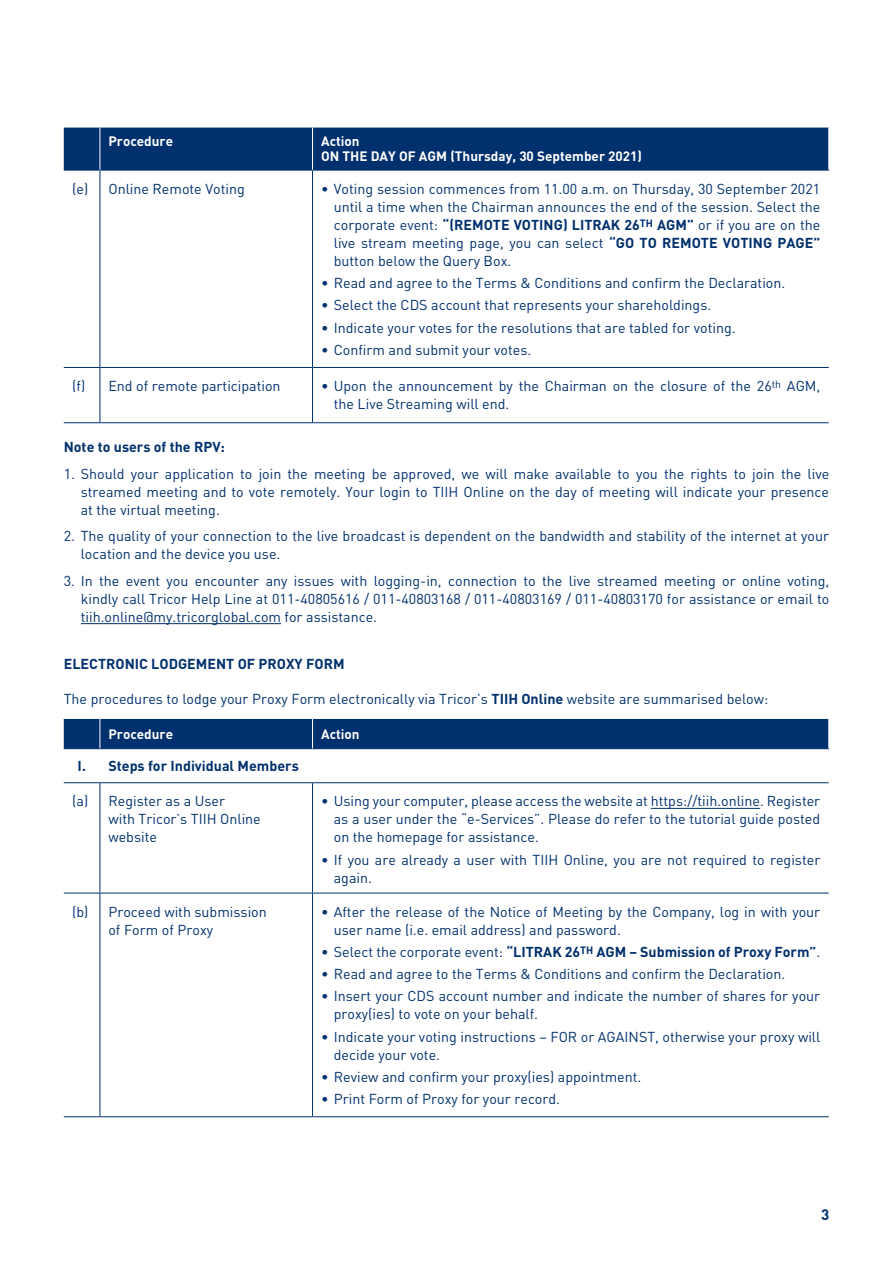
<style>
.page{position:relative;width:893px;height:1263px;background:#fff}
.page>*{position:absolute;margin:0;border:0;box-sizing:border-box;transform-origin:0 0}
.t1{font:700 15px "DIN Pro";color:#00306d}
._4_cols_copy{font:14.25px/18px "DIN Pro";color:#00306d}
._4_cols_1_copy{font:14.25px/18px "DIN Pro";color:#00306d;text-align:justify}
._4_cols_copy-2{font:700 14.25px "DIN Pro";color:#00306d}
._4_cols_1_copy-2{font:700 14.25px "DIN Pro";color:#00306d}
._4_cols{font:700 13.5px "DIN Pro";color:#fff}
.s1{font-weight:700}
.s2{font-weight:400}
</style>
<div class="page">
<hr style="left:81px;top:623px;width:200px;height:1px;background:#00306d">
<div style="left:64px;top:128px;width:764px;height:42px;background:#00306d"></div>
<hr style="left:100px;top:170px;width:1px;height:197px;background:#00306d">
<hr style="left:312px;top:170px;width:1px;height:197px;background:#00306d">
<hr style="left:100px;top:368px;width:1px;height:54px;background:#00306d">
<hr style="left:312px;top:368px;width:1px;height:54px;background:#00306d">
<hr style="left:64px;top:170px;width:36px;height:1px;background:#00306d">
<hr style="left:100px;top:170px;width:213px;height:1px;background:#00306d">
<hr style="left:313px;top:170px;width:516px;height:1px;background:#00306d">
<hr style="left:64px;top:367px;width:36px;height:1px;background:#00306d">
<hr style="left:100px;top:367px;width:213px;height:1px;background:#00306d">
<hr style="left:313px;top:367px;width:516px;height:1px;background:#00306d">
<hr style="left:64px;top:422px;width:36px;height:1px;background:#00306d">
<hr style="left:100px;top:422px;width:213px;height:1px;background:#00306d">
<hr style="left:313px;top:422px;width:516px;height:1px;background:#00306d">
<hr style="left:100px;top:128px;width:1px;height:42px;background:#fff">
<hr style="left:312px;top:128px;width:1px;height:42px;background:#fff">
<hr style="left:100px;top:783px;width:1px;height:110px;background:#00306d">
<hr style="left:312px;top:783px;width:1px;height:110px;background:#00306d">
<hr style="left:100px;top:893px;width:1px;height:223px;background:#00306d">
<hr style="left:312px;top:893px;width:1px;height:223px;background:#00306d">
<hr style="left:64px;top:782px;width:36px;height:1px;background:#00306d">
<hr style="left:100px;top:782px;width:213px;height:1px;background:#00306d">
<hr style="left:313px;top:782px;width:516px;height:1px;background:#00306d">
<hr style="left:64px;top:893px;width:36px;height:1px;background:#00306d">
<hr style="left:100px;top:893px;width:213px;height:1px;background:#00306d">
<hr style="left:313px;top:893px;width:516px;height:1px;background:#00306d">
<hr style="left:64px;top:1116px;width:36px;height:1px;background:#00306d">
<hr style="left:100px;top:1116px;width:213px;height:1px;background:#00306d">
<hr style="left:313px;top:1116px;width:516px;height:1px;background:#00306d">
<div style="left:64px;top:719px;width:765px;height:30px;background:#00306d"></div>
<hr style="left:651px;top:808px;width:109px;height:1px;background:#00306d">
<p class="_4_cols" style="left:108px;top:130px;width:66px">Procedure</p>
<p class="_4_cols" style="left:321px;top:130px;width:40px">Action</p>
<p class="_4_cols" style="left:321px;top:145px;width:323px">ON THE DAY OF AGM (Thursday, 30 September 2021)</p>
<p class="_4_cols_copy" style="left:72px;top:178px;width:18px">(e)</p>
<p class="_4_cols_copy" style="left:108px;top:178px;width:138px">Online Remote Voting</p>
<p class="_4_cols_copy" style="left:334px;top:178px;width:488px;text-align:justify;text-indent:-13px">• Voting session commences from 11.00 a.m. on Thursday, 30 September 2021 until a time when the Chairman announces the end of the session. Select the corporate event: <span class="s1">“(REMOTE VOTING) LITRAK 26</span><sup>TH</sup> <span class="s1">AGM”</span> or if you are on the live stream meeting page, you can select <span class="s1">“GO TO REMOTE VOTING PAGE” </span>button below the Query Box.</p>
<p class="_4_cols_copy" style="left:321px;top:272px;width:466px">• Read and agree to the Terms &amp; Conditions and confirm the Declaration.</p>
<p class="_4_cols_copy" style="left:321px;top:295px;width:392px">• Select the CDS account that represents your shareholdings.</p>
<p class="_4_cols_copy" style="left:321px;top:317px;width:416px">• Indicate your votes for the resolutions that are tabled for voting.</p>
<p class="_4_cols_copy" style="left:321px;top:339px;width:212px">• Confirm and submit your votes.</p>
<p class="_4_cols_copy" style="left:72px;top:376px;width:14px">(f)</p>
<p class="_4_cols_copy" style="left:108px;top:376px;width:174px">End of remote participation</p>
<p class="_4_cols_copy" style="left:334px;top:376px;width:488px;text-indent:-13px">• Upon the announcement by the Chairman on the closure of the 26<sup>th</sup> AGM, the Live Streaming will end.</p>
<p class="_4_cols_1_copy-2" style="left:64px;top:435px;width:163px">Note to users of the RPV:</p>
<p class="_4_cols_1_copy" style="left:81px;top:463px;width:750px;text-indent:-17px">1. Should your application to join the meeting be approved, we will make available to you the rights to join the live streamed meeting and to vote remotely. Your login to TIIH Online on the day of meeting will indicate your presence at the virtual meeting.</p>
<p class="_4_cols_1_copy" style="left:81px;top:526px;width:750px;text-indent:-17px">2. The quality of your connection to the live broadcast is dependent on the bandwidth and stability of the internet at your location and the device you use.</p>
<p class="_4_cols_1_copy" style="left:81px;top:570px;width:750px;text-indent:-17px">3. In the event you encounter any issues with logging-in, connection to the live streamed meeting or online voting, kindly call Tricor Help Line at 011-40805616 / 011-40803168 / 011-40803169 / 011-40803170 for assistance or email to tiih.online@my.tricorglobal.com for assistance.</p>
<p class="_4_cols_1_copy-2" style="left:64px;top:652px;width:282px">ELECTRONIC LODGEMENT OF PROXY FORM</p>
<p class="_4_cols_1_copy" style="left:64px;top:689px;width:706px">The procedures to lodge your Proxy Form electronically via Tricor’s <span class="s1">TIIH Online</span> website are summarised below:</p>
<p class="_4_cols" style="left:108px;top:722px;width:66px">Procedure</p>
<p class="_4_cols" style="left:321px;top:722px;width:40px">Action</p>
<p class="_4_cols_copy-2" style="left:78px;top:754px;width:10px">I.</p>
<p class="_4_cols_copy-2" style="left:108px;top:754px;width:192px">Steps for Individual Members</p>
<p class="_4_cols_copy" style="left:72px;top:791px;width:17px">(a)</p>
<p class="_4_cols_copy" style="left:108px;top:791px;width:118px">Register as a User</p>
<p class="_4_cols_copy" style="left:108px;top:809px;width:154px">with Tricor’s TIIH Online website</p>
<p class="_4_cols_copy" style="left:334px;top:791px;width:488px;text-align:justify;text-indent:-13px">• Using your computer, please access the website at https://tiih.online. Register as a user under the “e-Services”. Please do refer to the tutorial guide posted on the homepage for assistance.</p>
<p class="_4_cols_copy" style="left:334px;top:849px;width:488px;text-indent:-13px">• If you are already a user with TIIH Online, you are not required to register again.</p>
<p class="_4_cols_copy" style="left:72px;top:901px;width:18px">(b)</p>
<p class="_4_cols_copy" style="left:108px;top:901px;width:160px">Proceed with submission</p>
<p class="_4_cols_copy" style="left:108px;top:919px;width:106px">of Form of Proxy</p>
<p class="_4_cols_copy" style="left:334px;top:901px;width:488px;text-indent:-13px">• After the release of the Notice of Meeting by the Company, log in with your user name (i.e. email address) and password.</p>
<p class="_4_cols_copy-2" style="left:321px;top:940px;width:501px"><span class="s2">• Select the corporate event:</span> “LITRAK 26<sup>TH</sup> AGM – Submission of Proxy Form”<span class="s2">.</span></p>
<p class="_4_cols_copy" style="left:321px;top:964px;width:466px">• Read and agree to the Terms &amp; Conditions and confirm the Declaration.</p>
<p class="_4_cols_copy" style="left:334px;top:986px;width:488px;text-indent:-13px">• Insert your CDS account number and indicate the number of shares for your proxy(ies) to vote on your behalf.</p>
<p class="_4_cols_copy" style="left:334px;top:1026px;width:488px;text-indent:-13px">• Indicate your voting instructions – FOR or AGAINST, otherwise your proxy will decide your vote.</p>
<p class="_4_cols_copy" style="left:321px;top:1066px;width:322px">• Review and confirm your proxy(ies) appointment.</p>
<p class="_4_cols_copy" style="left:321px;top:1089px;width:241px">• Print Form of Proxy for your record.</p>
<p class="t1" style="left:821px;top:1202px;width:10px">3</p>
</div>
